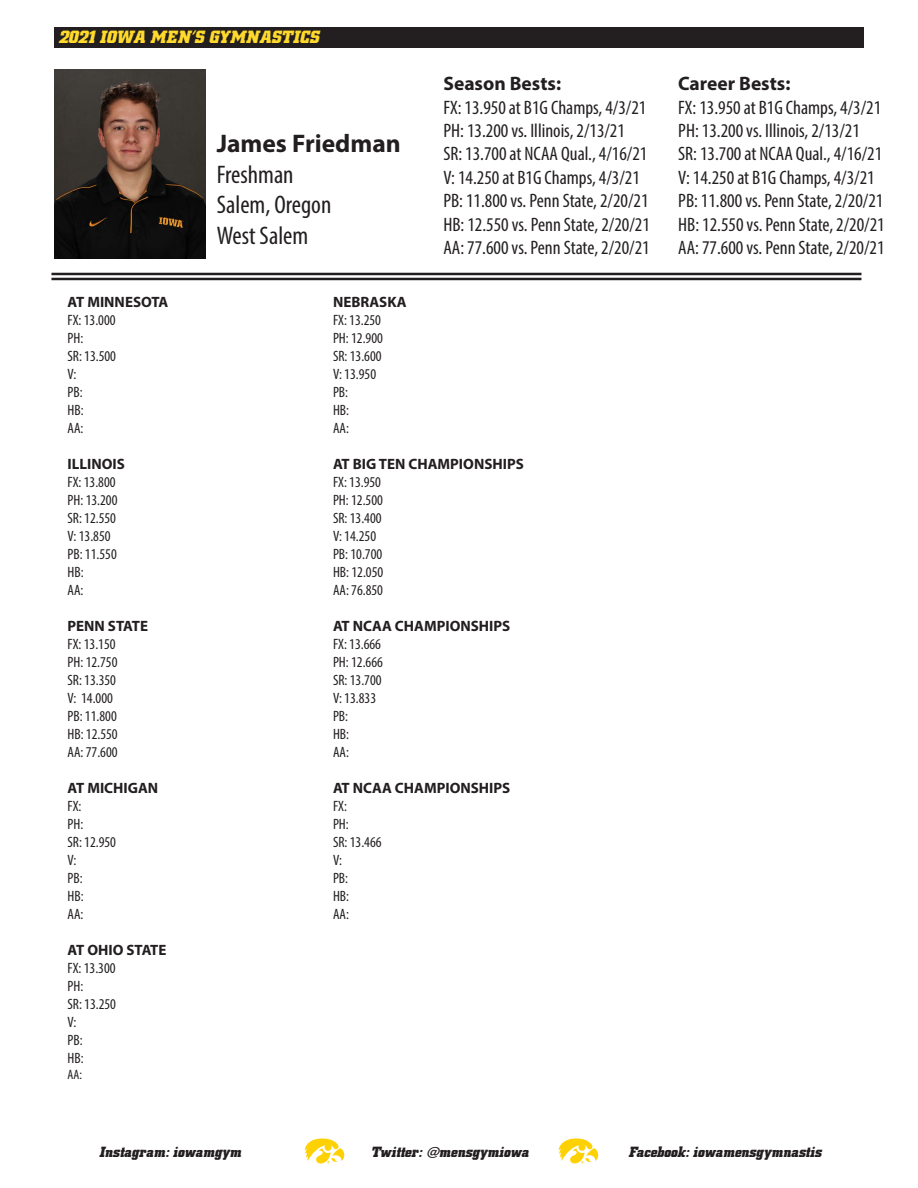
<style>
.page{position:relative;width:918px;height:1188px;background:#fff}
.page>*{position:absolute;margin:0;border:0;box-sizing:border-box;transform-origin:0 0}
.t1{font:condensed 25.5px "Myriad Pro";color:#231f20}
.t2{font:700 25.5px "Myriad Pro";color:#231f20}
.t3{font:condensed 19.5px "Myriad Pro";color:#231f20}
.t4{font:700 19.5px "Myriad Pro";color:#231f20}
.t5{font:italic 700 18px "Hawkeye";letter-spacing:.02em;color:#ffd92b}
.t6{font:condensed 15px "Myriad Pro";color:#231f20}
.t7{font:700 15px "Myriad Pro";color:#231f20}
.t8{font:italic 700 15px "Hawkeye";color:#231f20}
.t9{font:condensed 13.65px "Myriad Pro";color:#231f20}
</style>
<div class="page">
<div style="left:54px;top:27px;width:810px;height:21px;background:#231f20"></div>
<svg style="left:305px;top:1138px;width:39px;height:26px"></svg>
<svg style="left:559px;top:1138px;width:39px;height:26px"></svg>
<hr style="left:51px;top:273px;width:810px;height:2px;background:#231f20">
<hr style="left:51px;top:278px;width:810px;height:2px;background:#231f20">
<img style="left:54px;top:69px;width:151px;height:189px">
<p class="t5" style="left:59px;top:27px;width:262px">2021 IOWA MEN’S GYMNASTICS</p>
<p class="t2" style="left:217px;top:127px;width:186px">James Friedman</p>
<p class="t1" style="left:217px;top:159px;width:78px">Freshman</p>
<p class="t1" style="left:217px;top:189px;width:116px">Salem, Oregon</p>
<p class="t1" style="left:217px;top:220px;width:93px">West Salem</p>
<p class="t4" style="left:443px;top:71px;width:119px">Season Bests:</p>
<p class="t3" style="left:443px;top:95px;width:205px">FX: 13.950 at B1G Champs, 4/3/21</p>
<p class="t3" style="left:443px;top:119px;width:183px">PH: 13.200 vs. Illinois, 2/13/21</p>
<p class="t3" style="left:443px;top:142px;width:205px">SR: 13.700 at NCAA Qual., 4/16/21</p>
<p class="t3" style="left:443px;top:166px;width:198px">V: 14.250 at B1G Champs, 4/3/21</p>
<p class="t3" style="left:443px;top:189px;width:207px">PB: 11.800 vs. Penn State, 2/20/21</p>
<p class="t3" style="left:443px;top:212px;width:208px">HB: 12.550 vs. Penn State, 2/20/21</p>
<p class="t3" style="left:443px;top:236px;width:208px">AA: 77.600 vs. Penn State, 2/20/21</p>
<p class="t7" style="left:68px;top:292px;width:102px">AT MINNESOTA</p>
<p class="t6" style="left:68px;top:311px;width:50px">FX: 13.000</p>
<p class="t6" style="left:68px;top:329px;width:17px">PH:</p>
<p class="t6" style="left:68px;top:347px;width:50px">SR: 13.500</p>
<p class="t6" style="left:68px;top:365px;width:10px">V:</p>
<p class="t6" style="left:68px;top:383px;width:17px">PB:</p>
<p class="t6" style="left:68px;top:401px;width:18px">HB:</p>
<p class="t6" style="left:68px;top:419px;width:17px">AA:</p>
<p class="t7" style="left:68px;top:454px;width:59px">ILLINOIS</p>
<p class="t6" style="left:68px;top:473px;width:50px">FX: 13.800</p>
<p class="t6" style="left:68px;top:491px;width:51px">PH: 13.200</p>
<p class="t6" style="left:68px;top:509px;width:50px">SR: 12.550</p>
<p class="t6" style="left:68px;top:527px;width:45px">V: 13.850</p>
<p class="t6" style="left:68px;top:545px;width:51px">PB: 11.550</p>
<p class="t6" style="left:68px;top:563px;width:18px">HB:</p>
<p class="t6" style="left:68px;top:581px;width:17px">AA:</p>
<p class="t7" style="left:68px;top:616px;width:82px">PENN STATE</p>
<p class="t6" style="left:68px;top:635px;width:50px">FX: 13.150</p>
<p class="t6" style="left:68px;top:653px;width:51px">PH: 12.750</p>
<p class="t6" style="left:68px;top:671px;width:50px">SR: 13.350</p>
<p class="t6" style="left:68px;top:689px;width:47px">V: 14.000</p>
<p class="t6" style="left:68px;top:707px;width:51px">PB: 11.800</p>
<p class="t6" style="left:68px;top:725px;width:52px">HB: 12.550</p>
<p class="t6" style="left:68px;top:743px;width:52px">AA: 77.600</p>
<p class="t7" style="left:68px;top:778px;width:92px">AT MICHIGAN</p>
<p class="t6" style="left:68px;top:797px;width:15px">FX:</p>
<p class="t6" style="left:68px;top:815px;width:17px">PH:</p>
<p class="t6" style="left:68px;top:833px;width:50px">SR: 12.950</p>
<p class="t6" style="left:68px;top:851px;width:10px">V:</p>
<p class="t6" style="left:68px;top:869px;width:17px">PB:</p>
<p class="t6" style="left:68px;top:887px;width:18px">HB:</p>
<p class="t6" style="left:68px;top:905px;width:17px">AA:</p>
<p class="t7" style="left:68px;top:940px;width:101px">AT OHIO STATE</p>
<p class="t6" style="left:68px;top:959px;width:50px">FX: 13.300</p>
<p class="t6" style="left:68px;top:977px;width:17px">PH:</p>
<p class="t6" style="left:68px;top:995px;width:50px">SR: 13.250</p>
<p class="t6" style="left:68px;top:1013px;width:10px">V:</p>
<p class="t6" style="left:68px;top:1031px;width:17px">PB:</p>
<p class="t6" style="left:68px;top:1049px;width:18px">HB:</p>
<p class="t9" style="left:68px;top:1067px;width:16px">AA:</p>
<p class="t7" style="left:333px;top:292px;width:75px">NEBRASKA</p>
<p class="t6" style="left:333px;top:311px;width:50px">FX: 13.250</p>
<p class="t6" style="left:333px;top:329px;width:51px">PH: 12.900</p>
<p class="t6" style="left:333px;top:347px;width:50px">SR: 13.600</p>
<p class="t6" style="left:333px;top:365px;width:45px">V: 13.950</p>
<p class="t6" style="left:333px;top:383px;width:17px">PB:</p>
<p class="t6" style="left:333px;top:401px;width:18px">HB:</p>
<p class="t6" style="left:333px;top:419px;width:17px">AA:</p>
<p class="t7" style="left:333px;top:454px;width:192px">AT BIG TEN CHAMPIONSHIPS</p>
<p class="t6" style="left:333px;top:473px;width:50px">FX: 13.950</p>
<p class="t6" style="left:333px;top:491px;width:51px">PH: 12.500</p>
<p class="t6" style="left:333px;top:509px;width:50px">SR: 13.400</p>
<p class="t6" style="left:333px;top:527px;width:45px">V: 14.250</p>
<p class="t6" style="left:333px;top:545px;width:51px">PB: 10.700</p>
<p class="t6" style="left:333px;top:563px;width:52px">HB: 12.050</p>
<p class="t6" style="left:333px;top:581px;width:52px">AA: 76.850</p>
<p class="t7" style="left:333px;top:616px;width:179px">AT NCAA CHAMPIONSHIPS</p>
<p class="t6" style="left:333px;top:635px;width:50px">FX: 13.666</p>
<p class="t6" style="left:333px;top:653px;width:51px">PH: 12.666</p>
<p class="t6" style="left:333px;top:671px;width:50px">SR: 13.700</p>
<p class="t6" style="left:333px;top:689px;width:45px">V: 13.833</p>
<p class="t6" style="left:333px;top:707px;width:17px">PB:</p>
<p class="t6" style="left:333px;top:725px;width:18px">HB:</p>
<p class="t6" style="left:333px;top:743px;width:17px">AA:</p>
<p class="t7" style="left:333px;top:778px;width:179px">AT NCAA CHAMPIONSHIPS</p>
<p class="t6" style="left:333px;top:797px;width:15px">FX:</p>
<p class="t6" style="left:333px;top:815px;width:17px">PH:</p>
<p class="t6" style="left:333px;top:833px;width:50px">SR: 13.466</p>
<p class="t6" style="left:333px;top:851px;width:10px">V:</p>
<p class="t6" style="left:333px;top:869px;width:17px">PB:</p>
<p class="t6" style="left:333px;top:887px;width:18px">HB:</p>
<p class="t6" style="left:333px;top:905px;width:17px">AA:</p>
<p class="t4" style="left:678px;top:71px;width:114px">Career Bests:</p>
<p class="t3" style="left:678px;top:95px;width:205px">FX: 13.950 at B1G Champs, 4/3/21</p>
<p class="t3" style="left:678px;top:119px;width:183px">PH: 13.200 vs. Illinois, 2/13/21</p>
<p class="t3" style="left:678px;top:142px;width:205px">SR: 13.700 at NCAA Qual., 4/16/21</p>
<p class="t3" style="left:678px;top:166px;width:198px">V: 14.250 at B1G Champs, 4/3/21</p>
<p class="t3" style="left:678px;top:189px;width:207px">PB: 11.800 vs. Penn State, 2/20/21</p>
<p class="t3" style="left:678px;top:212px;width:208px">HB: 12.550 vs. Penn State, 2/20/21</p>
<p class="t3" style="left:678px;top:236px;width:208px">AA: 77.600 vs. Penn State, 2/20/21</p>
<p class="t8" style="left:99px;top:1143px;width:144px">Instagram: iowamgym</p>
<p class="t8" style="left:371px;top:1143px;width:160px">Twitter: @mensgymiowa</p>
<p class="t8" style="left:629px;top:1143px;width:194px">Facebook: iowamensgymnastis</p>
</div>
